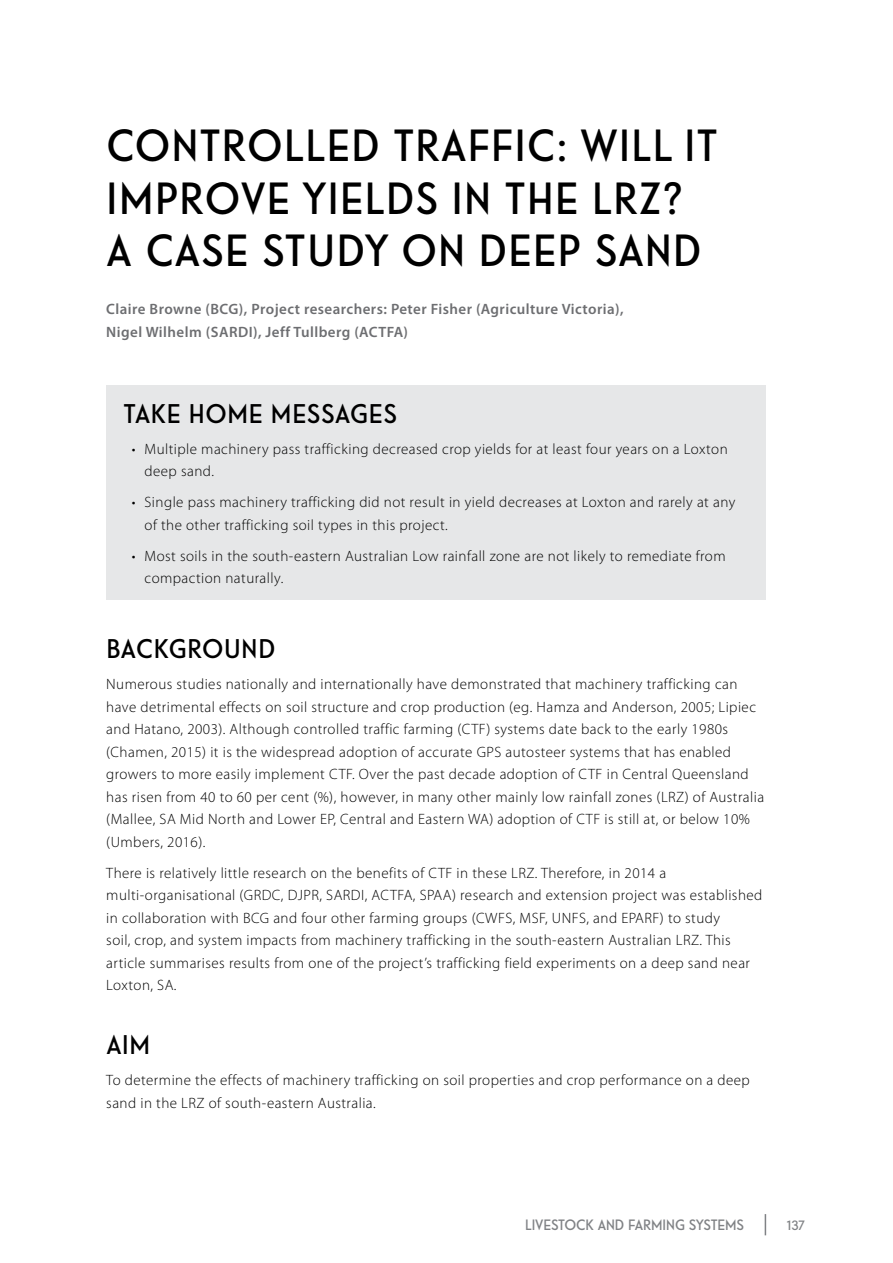
<style>
.page{position:relative;width:893px;height:1263px;background:#fff}
.page>*{position:absolute;margin:0;border:0;box-sizing:border-box;transform-origin:0 0}
.t1{font:45px/52.5px "Telefon";letter-spacing:.03em;color:#000}
.t2{font:27px "Telefon";letter-spacing:.025em;color:#000}
.t3{font:300 15px/22.5px "Myriad Pro";letter-spacing:.03em;color:#000}
.t4{font:600 15px/22.5px "Myriad Pro";letter-spacing:.03em;color:#6d6e71}
.t5{font:15px "Telefon";letter-spacing:-.01em;color:#808285}
</style>
<div class="page">
<svg style="left:765px;top:1214px;width:1px;height:21px"></svg>
<div style="left:106px;top:385px;width:659px;height:215px;background:#e6e7e8"></div>
<h1 class="t1" style="left:107px;top:119px;width:613px">CONTROLLED TRAFFIC: WILL IT<br>IMPROVE YIELDS IN THE LRZ?<br>A CASE STUDY ON DEEP SAND</h1>
<p class="t4" style="left:106px;top:298px;width:519px">Claire Browne (BCG), Project researchers: Peter Fisher (Agriculture Victoria),<br>Nigel Wilhelm (SARDI), Jeff Tullberg (ACTFA)</p>
<h2 class="t2" style="left:123px;top:396px;width:275px">TAKE HOME MESSAGES</h2>
<p class="t3" style="left:145px;top:437px;width:585px;text-indent:-13px">• Multiple machinery pass trafficking decreased crop yields for at least four years on a Loxton deep sand.</p>
<p class="t3" style="left:145px;top:491px;width:592px;text-indent:-13px">• Single pass machinery trafficking did not result in yield decreases at Loxton and rarely at any of the other trafficking soil types in this project.</p>
<p class="t3" style="left:145px;top:544px;width:583px;text-indent:-13px">• Most soils in the south-eastern Australian Low rainfall zone are not likely to remediate from compaction naturally.</p>
<h2 class="t2" style="left:106px;top:631px;width:170px">BACKGROUND</h2>
<p class="t3" style="left:106px;top:673px;width:659px">Numerous studies nationally and internationally have demonstrated that machinery trafficking can have detrimental effects on soil structure and crop production (eg. Hamza and Anderson, 2005; Lipiec and Hatano, 2003). Although controlled traffic farming (CTF) systems date back to the early 1980s (Chamen, 2015) it is the widespread adoption of accurate GPS autosteer systems that has enabled growers to more easily implement CTF. Over the past decade adoption of CTF in Central Queensland has risen from 40 to 60 per cent (%), however, in many other mainly low rainfall zones (LRZ) of Australia (Mallee, SA Mid North and Lower EP, Central and Eastern WA) adoption of CTF is still at, or below 10% (Umbers, 2016).</p>
<p class="t3" style="left:106px;top:861px;width:658px">There is relatively little research on the benefits of CTF in these LRZ. Therefore, in 2014 a multi‑organisational (GRDC, DJPR, SARDI, ACTFA, SPAA) research and extension project was established in collaboration with BCG and four other farming groups (CWFS, MSF, UNFS, and EPARF) to study<br>soil, crop, and system impacts from machinery trafficking in the south-eastern Australian LRZ. This article summarises results from one of the project’s trafficking field experiments on a deep sand near Loxton, SA.</p>
<h2 class="t2" style="left:106px;top:1027px;width:45px">AIM</h2>
<p class="t3" style="left:106px;top:1069px;width:645px">To determine the effects of machinery trafficking on soil properties and crop performance on a deep sand in the LRZ of south-eastern Australia.</p>
<p class="t5" style="left:525px;top:1215px;width:221px">LIVESTOCK AND FARMING SYSTEMS</p>
<p class="t5" style="left:787px;top:1215px;width:20px">137</p>
</div>
